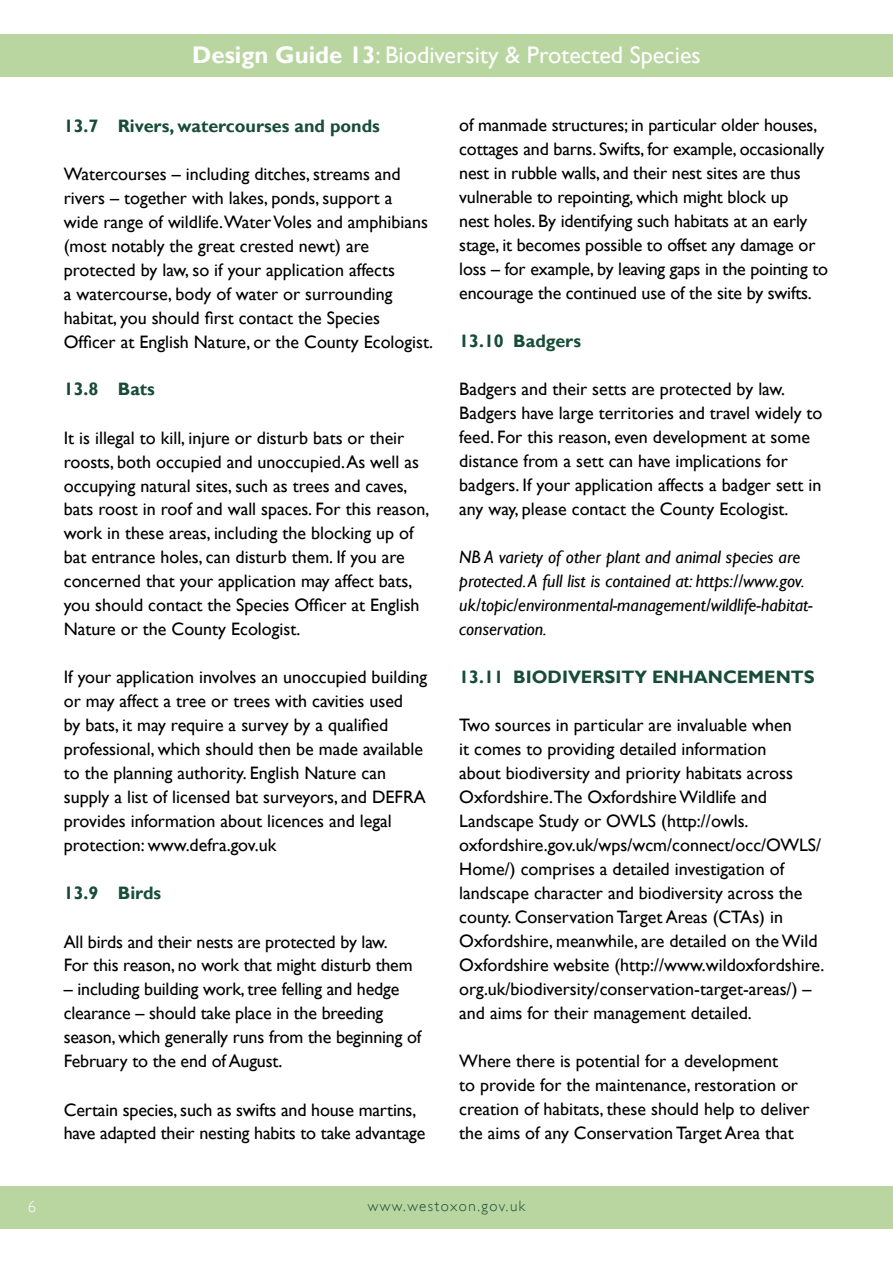
<style>
.page{position:relative;width:893px;height:1263px;background:#fff}
.page>*{position:absolute;margin:0;border:0;box-sizing:border-box;transform-origin:0 0}
.t1{font:24px "Gill Sans";color:#fff}
.t2{font:18px/24px "Gill Sans";color:#000}
.t3{font:italic 18px/24px "Gill Sans";color:#000}
.t4{font:700 18px "Gill Sans";color:#174c38}
.t5{font:300 16.5px "Gill Sans";color:#fff}
.t6{font:300 15px "Gill Sans";letter-spacing:.1em;color:#174c38}
.s1{font-weight:700}
</style>
<div class="page">
<div style="left:0;top:1186px;width:893px;height:43px;background:#b9d5a0"></div>
<div style="left:0;top:34px;width:893px;height:43px;background:#b9d5a0"></div>
<h1 class="t1" style="left:192px;top:41px;width:510px"><span class="s1">Design Guide 13</span>: Biodiversity &amp; Protected Species</h1>
<p class="t4" style="left:64px;top:115px;width:318px">13.7 Rivers, watercourses and ponds</p>
<p class="t2" style="left:64px;top:162px;width:371px">Watercourses – including ditches, streams and rivers – together with lakes, ponds, support a<br>wide range of wildlife.Water Voles and amphibians (most notably the great crested newt) are protected by law, so if your application affects<br>a watercourse, body of water or surrounding habitat, you should first contact the Species Officer at English Nature, or the County Ecologist.</p>
<p class="t4" style="left:64px;top:379px;width:93px">13.8 Bats</p>
<p class="t2" style="left:64px;top:426px;width:367px">It is illegal to kill, injure or disturb bats or their roosts, both occupied and unoccupied. As well as occupying natural sites, such as trees and caves, bats roost in roof and wall spaces. For this reason, work in these areas, including the blocking up of bat entrance holes, can disturb them. If you are concerned that your application may affect bats, you should contact the Species Officer at English Nature or the County Ecologist.</p>
<p class="t2" style="left:64px;top:666px;width:365px">If your application involves an unoccupied building or may affect a tree or trees with cavities used<br>by bats, it may require a survey by a qualified professional, which should then be made available to the planning authority. English Nature can supply a list of licensed bat surveyors, and DEFRA provides information about licences and legal protection: www.defra.gov.uk</p>
<p class="t4" style="left:64px;top:882px;width:99px">13.9 Birds</p>
<p class="t2" style="left:64px;top:930px;width:350px">All birds and their nests are protected by law.<br>For this reason, no work that might disturb them</p>
<p class="t2" style="left:64px;top:978px;width:359px">– including building work, tree felling and hedge clearance – should take place in the breeding season, which generally runs from the beginning of February to the end of August.</p>
<p class="t2" style="left:64px;top:1098px;width:363px">Certain species, such as swifts and house martins, have adapted their nesting habits to take advantage</p>
<p class="t2" style="left:459px;top:114px;width:370px">of manmade structures; in particular older houses, cottages and barns. Swifts, for example, occasionally nest in rubble walls, and their nest sites are thus vulnerable to repointing, which might block up<br>nest holes. By identifying such habitats at an early stage, it becomes possible to offset any damage or loss – for example, by leaving gaps in the pointing to encourage the continued use of the site by swifts.</p>
<p class="t4" style="left:459px;top:330px;width:123px">13.10 Badgers</p>
<p class="t2" style="left:459px;top:378px;width:365px">Badgers and their setts are protected by law.<br>Badgers have large territories and travel widely to feed. For this reason, even development at some distance from a sett can have implications for badgers. If your application affects a badger sett in any way, please contact the County Ecologist.</p>
<p class="t3" style="left:459px;top:546px;width:355px">NB A variety of other plant and animal species are protected. A full list is contained at: https://www.gov. uk/topic/environmental-management/wildlife-habitat&shy;conservation.</p>
<p class="t4" style="left:459px;top:666px;width:357px">13.11 BIODIVERSITY ENHANCEMENTS</p>
<p class="t2" style="left:459px;top:714px;width:367px">Two sources in particular are invaluable when<br>it comes to providing detailed information<br>about biodiversity and priority habitats across Oxfordshire.The Oxfordshire Wildlife and Landscape Study or OWLS (http://owls. oxfordshire.gov.uk/wps/wcm/connect/occ/OWLS/ Home/) comprises a detailed investigation of landscape character and biodiversity across the county. Conservation Target Areas (CTAs) in Oxfordshire, meanwhile, are detailed on the Wild Oxfordshire website (http://www.wildoxfordshire. org.uk/biodiversity/conservation-target-areas/) – and aims for their management detailed.</p>
<p class="t2" style="left:459px;top:1049px;width:352px">Where there is potential for a development<br>to provide for the maintenance, restoration or creation of habitats, these should help to deliver the aims of any Conservation Target Area that</p>
<p class="t5" style="left:28px;top:1197px;width:10px">6</p>
<p class="t6" style="left:368px;top:1197px;width:159px">www.westoxon.gov.uk</p>
</div>
